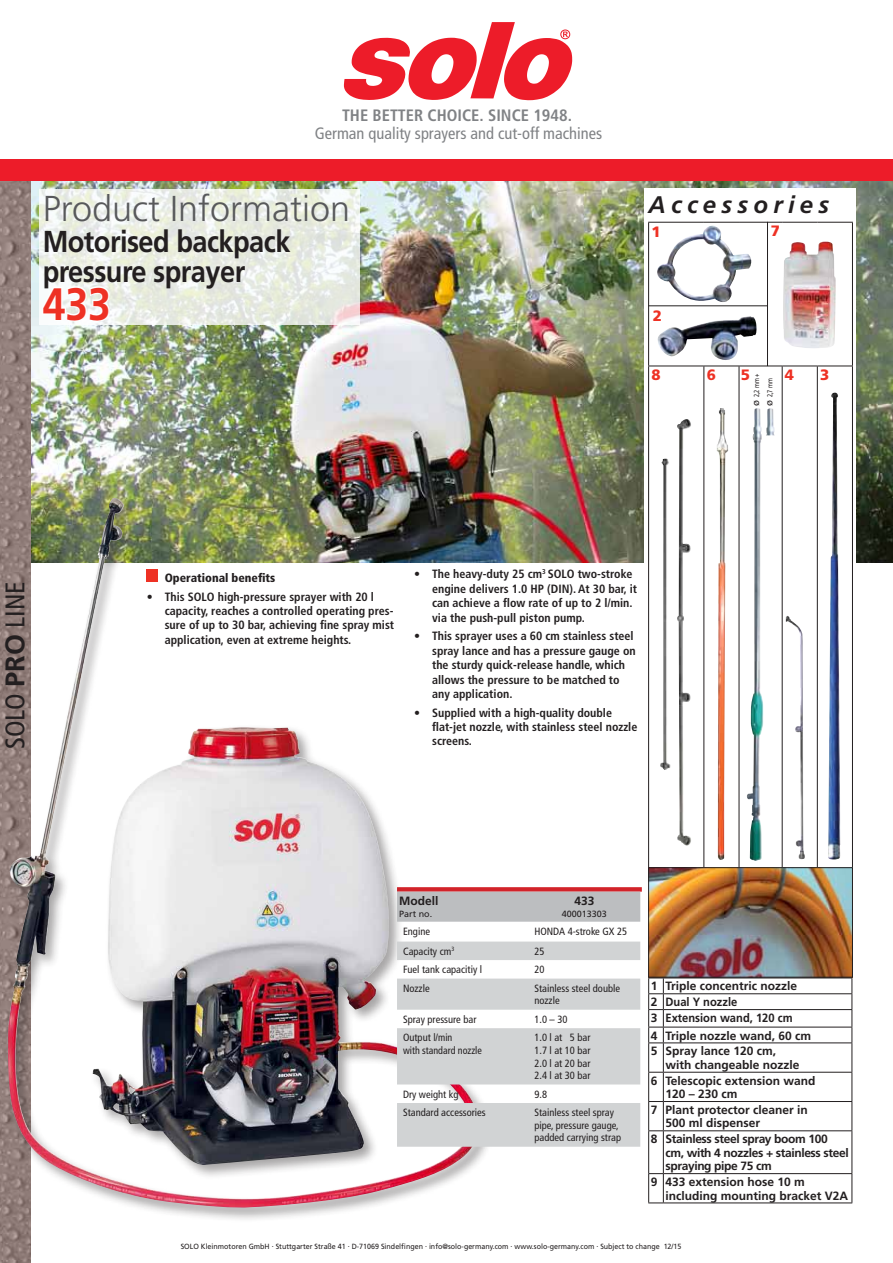
<style>
.page{position:relative;width:893px;height:1263px;background:#fff}
.page>*{position:absolute;margin:0;border:0;box-sizing:border-box;transform-origin:0 0}
.t1{font:700 45.3px "Frutiger LT";color:#ee3124;scale:.9 1}
.t2{font:300 36px "Frutiger LT";color:#58595b}
.t3{font:700 30.3px/30.3px "Frutiger LT";letter-spacing:-.02em;color:#231f20;scale:.9 1}
.t4{font:condensed 27px "Frutiger LT";color:#231f20}
.t5{font:italic 700 24px "Frutiger LT";letter-spacing:.22em;color:#231f20}
.t6{font:condensed 16.5px "Frutiger LT";color:#808285}
.t7{font:700 condensed 16.5px "Frutiger LT";color:#808285}
.t8{font:900 15px "Frutiger LT";color:#ee3124}
.t9{font:700 condensed 12px/14.4px "Frutiger LT";color:#231f20}
.t10{font:700 12px/15.8px "Frutiger LT";color:#231f20}
.t11{font:700 12px/15.8px "Frutiger LT";letter-spacing:-.03em;color:#231f20}
.t12{font:900 condensed 12px "Frutiger LT";color:#231f20}
.t13{font:condensed 10.5px/12.6px "Frutiger LT";color:#231f20}
.t14{font:9px "Frutiger LT";color:#231f20}
.t15{font:7.5px "Frutiger LT";color:#231f20;scale:.95 1}
.t16{font:7.35px/13.4px "Frutiger LT";color:#231f20;scale:.75 1}
.s1{font-size:9.75px}
.s2{font-weight:700;font-stretch:normal}
.s3{font-weight:400}
</style>
<div class="page">
<img style="left:31px;top:181px;width:862px;height:381px">
<div style="left:644px;top:188px;width:211px;height:1032px;background:#fff"></div>
<img style="left:0;top:708px;width:31px;height:555px">
<img style="left:0;top:181px;width:31px;height:527px">
<div style="left:397px;top:887px;width:245px;height:5px;background:#d2232a"></div>
<div style="left:0;top:159px;width:893px;height:22px;background:#ed1c29"></div>
<svg style="left:344px;top:22px;width:228px;height:78px"></svg>
<div style="left:5px;top:495px;width:489px;height:728px;background:#231f20;opacity:.4"></div>
<img style="left:6px;top:498px;width:478px;height:711px">
<hr style="left:648px;top:222px;width:56px;height:1px;background:#231f20">
<hr style="left:648px;top:223px;width:1px;height:143px;background:#231f20">
<hr style="left:704px;top:222px;width:35px;height:1px;background:#231f20">
<hr style="left:739px;top:222px;width:43px;height:1px;background:#231f20">
<hr style="left:782px;top:222px;width:35px;height:1px;background:#231f20">
<hr style="left:817px;top:222px;width:36px;height:1px;background:#231f20">
<hr style="left:852px;top:223px;width:1px;height:143px;background:#231f20">
<hr style="left:648px;top:366px;width:56px;height:1px;background:#231f20">
<hr style="left:648px;top:366px;width:1px;height:503px;background:#231f20">
<hr style="left:704px;top:366px;width:35px;height:1px;background:#231f20">
<hr style="left:703px;top:366px;width:1px;height:503px;background:#231f20">
<hr style="left:739px;top:366px;width:43px;height:1px;background:#231f20">
<hr style="left:739px;top:366px;width:1px;height:503px;background:#231f20">
<hr style="left:782px;top:366px;width:35px;height:1px;background:#231f20">
<hr style="left:782px;top:366px;width:1px;height:503px;background:#231f20">
<hr style="left:817px;top:366px;width:36px;height:1px;background:#231f20">
<hr style="left:817px;top:366px;width:1px;height:503px;background:#231f20">
<hr style="left:852px;top:366px;width:1px;height:503px;background:#231f20">
<img style="left:786px;top:616px;width:19px;height:243px">
<img style="left:828px;top:393px;width:13px;height:466px">
<img style="left:747px;top:408px;width:16px;height:453px">
<img style="left:717px;top:408px;width:11px;height:452px">
<img style="left:766px;top:408px;width:9px;height:27px">
<img style="left:660px;top:419px;width:31px;height:427px">
<img style="left:657px;top:226px;width:94px;height:76px">
<img style="left:657px;top:316px;width:100px;height:44px">
<img style="left:783px;top:242px;width:53px;height:106px">
<hr style="left:767px;top:222px;width:1px;height:144px;background:#231f20">
<hr style="left:648px;top:305px;width:120px;height:1px;background:#231f20">
<img style="left:650px;top:869px;width:201px;height:106px">
<div style="left:648px;top:867px;width:205px;height:110px;border:1px solid #231f20"></div>
<svg style="left:40px;top:189px;width:320px;height:135px;fill:#e9ede3"></svg>
<svg style="left:851px;top:978px;width:1px;height:152px"></svg>
<hr style="left:663px;top:1131px;width:1px;height:42px;background:#231f20">
<hr style="left:851px;top:1131px;width:1px;height:42px;background:#231f20">
<svg style="left:851px;top:1174px;width:1px;height:28px"></svg>
<hr style="left:663px;top:977px;width:189px;height:1px;background:#231f20">
<hr style="left:663px;top:993px;width:189px;height:1px;background:#231f20">
<hr style="left:663px;top:1009px;width:189px;height:1px;background:#231f20">
<hr style="left:663px;top:1027px;width:189px;height:1px;background:#231f20">
<hr style="left:663px;top:1042px;width:189px;height:1px;background:#231f20">
<hr style="left:663px;top:1072px;width:189px;height:1px;background:#231f20">
<hr style="left:663px;top:1101px;width:189px;height:1px;background:#231f20">
<svg style="left:648px;top:977px;width:16px;height:154px"></svg>
<hr style="left:648px;top:1131px;width:1px;height:42px;background:#231f20">
<hr style="left:663px;top:1130px;width:189px;height:1px;background:#231f20">
<hr style="left:663px;top:1173px;width:189px;height:1px;background:#231f20">
<svg style="left:648px;top:1173px;width:16px;height:30px"></svg>
<hr style="left:663px;top:1202px;width:189px;height:1px;background:#231f20">
<div style="left:147px;top:569px;width:11px;height:13px;background:#ee3124"></div>
<div style="left:397px;top:892px;width:243px;height:30px;background:#bcbec0"></div>
<svg style="left:397px;top:941px;width:243px;height:206px;fill:#d1d3d4"></svg>
<svg style="left:41px;top:285px;width:70px;height:38px"></svg>
<h3 class="t7" style="left:342px;top:105px;width:231px">THE BETTER CHOICE. SINCE 1948.</h3>
<h3 class="t6" style="left:315px;top:124px;width:289px">German quality sprayers and cut-off machines</h3>
<h2 class="t2" style="left:43px;top:188px;width:309px">Product Information</h2>
<h3 class="t3" style="left:43px;top:226px;width:277px">Motorised backpack pressure sprayer</h3>
<h1 class="t1" style="left:43px;top:277px;width:77px">433</h1>
<h3 class="t5" style="left:648px;top:190px;width:182px">Accessories</h3>
<p class="t8" style="left:652px;top:223px;width:11px">1</p>
<p class="t8" style="left:653px;top:306px;width:11px">2</p>
<p class="t8" style="left:771px;top:222px;width:11px">7</p>
<p class="t8" style="left:651px;top:366px;width:11px">8</p>
<p class="t8" style="left:707px;top:366px;width:11px">6</p>
<p class="t8" style="left:741px;top:366px;width:11px">5</p>
<p class="t8" style="left:785px;top:366px;width:11px">4</p>
<p class="t8" style="left:820px;top:366px;width:11px">3</p>
<p class="t16" style="left:750px;top:406px;width:45px;rotate:-90deg"><span class="s1">ø</span> 2,2 mm + <span class="s1">ø</span> 2,7 mm</p>
<h3 class="t4" style="left:-1px;top:749px;width:170px;rotate:-90deg">SOLO <span class="s2">PRO</span> LINE</h3>
<p class="t12" style="left:165px;top:571px;width:112px">Operational benefits</p>
<p class="t9" style="left:165px;top:589px;width:231px;text-indent:-18px"><span class="s3">•</span> This SOLO high-pressure sprayer with 20 l capacity, reaches a controlled operating pres&shy;sure of up to 30 bar, achieving fine spray mist application, even at extreme heights.</p>
<p class="t9" style="left:432px;top:567px;width:206px;text-indent:-18px"><span class="s3">•</span> The heavy-duty 25 cm<sup>3</sup> SOLO two-stroke engine delivers 1.0 HP (DIN). At 30 bar, it can achieve a flow rate of up to 2 l/min. via the push-pull piston pump.</p>
<p class="t9" style="left:432px;top:629px;width:205px;text-indent:-18px"><span class="s3">•</span> This sprayer uses a 60 cm stainless steel spray lance and has a pressure gauge on the sturdy quick-release handle, which allows the pressure to be matched to any application.</p>
<p class="t9" style="left:432px;top:705px;width:207px;text-indent:-18px"><span class="s3">•</span> Supplied with a high-quality double flat-jet nozzle, with stainless steel nozzle screens.</p>
<p class="t10" style="left:399px;top:893px;width:41px">Modell</p>
<p class="t14" style="left:399px;top:909px;width:35px">Part no.</p>
<p class="t10" style="left:574px;top:893px;width:22px">433</p>
<p class="t14" style="left:562px;top:909px;width:47px">400013303</p>
<p class="t13" style="left:403px;top:925px;width:29px">Engine</p>
<p class="t13" style="left:534px;top:925px;width:94px">HONDA 4-stroke GX 25</p>
<p class="t13" style="left:403px;top:945px;width:53px">Capacity cm<sup>3</sup></p>
<p class="t13" style="left:534px;top:945px;width:12px">25</p>
<p class="t13" style="left:403px;top:963px;width:81px">Fuel tank capacitiy l</p>
<p class="t13" style="left:534px;top:963px;width:12px">20</p>
<p class="t13" style="left:403px;top:982px;width:28px">Nozzle</p>
<p class="t13" style="left:534px;top:982px;width:87px">Stainless steel double nozzle</p>
<p class="t13" style="left:403px;top:1013px;width:75px">Spray pressure bar</p>
<p class="t13" style="left:534px;top:1013px;width:34px">1.0 – 30</p>
<p class="t13" style="left:403px;top:1031px;width:80px">Output l/min<br>with standard nozzle</p>
<p class="t13" style="left:534px;top:1031px;width:58px;text-align:justify">1.0 l at 5 bar 1.7 l at 10 bar 2.0 l at 20 bar 2.4 l at 30 bar</p>
<p class="t13" style="left:403px;top:1088px;width:57px">Dry weight kg</p>
<p class="t13" style="left:534px;top:1088px;width:14px">9.8</p>
<p class="t13" style="left:403px;top:1106px;width:84px">Standard accessories</p>
<p class="t13" style="left:534px;top:1106px;width:88px">Stainless steel spray pipe, pressure gauge, padded carrying strap</p>
<p class="t10" style="left:651px;top:978px;width:148px">1 Triple concentric nozzle<br>2 Dual Y nozzle<br>3 Extension wand, 120 cm</p>
<p class="t10" style="left:651px;top:1027px;width:162px">4 Triple nozzle wand, 60 cm<br>5 Spray lance 120 cm,</p>
<p class="t10" style="left:651px;top:1057px;width:166px;text-align:center">with changeable nozzle<br>6 Telescopic extension wand</p>
<p class="t10" style="left:651px;top:1086px;width:159px;text-indent:15px">120 – 230 cm<br>7 Plant protector cleaner in</p>
<p class="t11" style="left:651px;top:1115px;width:178px;text-indent:15px">500 ml dispenser<br>8 Stainless steel spray boom 100</p>
<p class="t11" style="left:665px;top:1146px;width:185px;line-height:13.5px">cm, with 4 nozzles + stainless steel spraying pipe 75 cm</p>
<p class="t10" style="left:665px;top:1175px;width:184px;line-height:13.5px;text-indent:-15px">9 433 extension hose 10 m including mounting bracket V2A</p>
<p class="t15" style="left:181px;top:1242px;width:529px">SOLO Kleinmotoren GmbH . Stuttgarter Straße 41 . D-71069 Sindelfingen . info@solo-germany.com . www.solo-germany.com . Subject to change 12/15</p>
</div>
